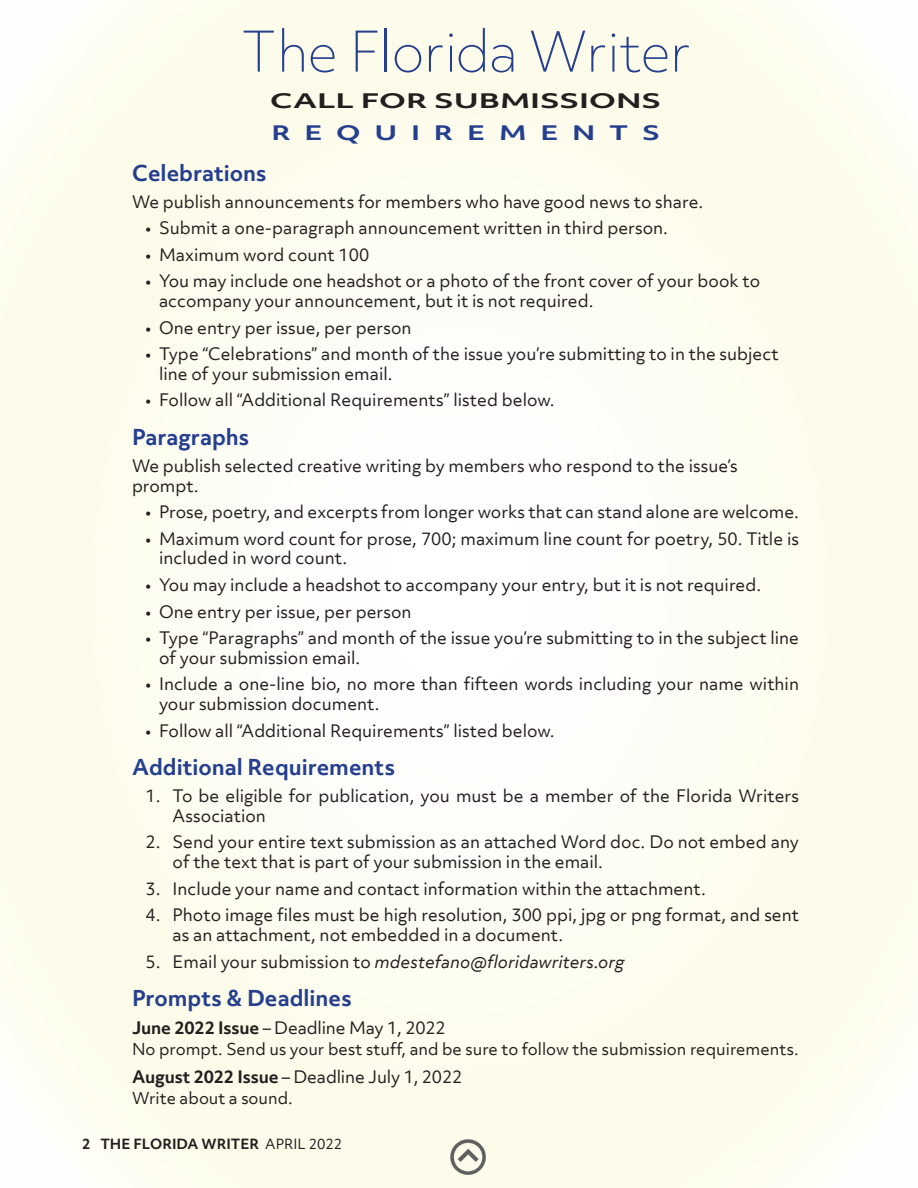
<style>
.page{position:relative;width:918px;height:1188px;background:#fff}
.page>*{position:absolute;margin:0;border:0;box-sizing:border-box;transform-origin:0 0}
.t1{font:100 54px "Objektiv Mk 3";letter-spacing:-.02em;color:#253f8e}
.t2{font:700 21px "Objektiv Mk 3";color:#253f8e}
.t3{font:700 19.2px "Objektiv Mk 3";color:#231f20;scale:1.55 1}
.t4{font:700 19.2px "Objektiv Mk 3";letter-spacing:.51em;color:#253f8e;scale:1.41 1}
.t5{font:16.5px/19.8px "Objektiv Mk 3";color:#231f20}
.t6{font:italic 16.5px "Objektiv Mk 3";color:#231f20}
.t7{font:15.75px "Objektiv Mk 3";color:#231f20}
.t8{font:700 13.5px "Objektiv Mk 3";color:#231f20}
.s1{font-style:normal}
.s2{font-weight:700}
.s3{font-style:italic}
.s4{font-style:inherit}
.s5{font-weight:400}
</style>
<div class="page">
<div style="left:0;top:0;width:918px;height:1188px;background:linear-gradient(to right,#fdfdf1,#fdfdf1)"></div>
<img style="left:446px;top:1136px;width:43px;height:43px">
<p class="t1" style="left:241px;top:15px;width:451px">The Florida Writer</p>
<p class="t3" style="left:270px;top:88px;width:254px">CALL FOR SUBMISSIONS</p>
<p class="t4" style="left:271px;top:119px;width:277px">REQUIREMENTS</p>
<p class="t2" style="left:132px;top:158px;width:136px">Celebrations</p>
<p class="t5" style="left:132px;top:191px;width:573px">We publish announcements for members who have good news to share.</p>
<p class="t5" style="left:146px;top:218px;width:524px">• Submit a one-paragraph announcement written in third person.</p>
<p class="t5" style="left:146px;top:244px;width:225px">• Maximum word count 100</p>
<p class="t5" style="left:159px;top:271px;width:603px;text-indent:-14px">• You may include one headshot or a photo of the front cover of your book to accompany your announcement, but it is not required.</p>
<p class="t5" style="left:146px;top:317px;width:267px">• One entry per issue, per person</p>
<p class="t5" style="left:159px;top:344px;width:621px;text-indent:-14px">• Type “Celebrations” and month of the issue you’re submitting to in the subject line of your submission email.</p>
<p class="t5" style="left:146px;top:390px;width:410px">• Follow all “Additional Requirements” listed below.</p>
<p class="t2" style="left:132px;top:422px;width:119px">Paragraphs</p>
<p class="t5" style="left:132px;top:455px;width:607px">We publish selected creative writing by members who respond to the issue’s prompt.</p>
<p class="t5" style="left:146px;top:502px;width:655px">• Prose, poetry, and excerpts from longer works that can stand alone are welcome.</p>
<p class="t5" style="left:159px;top:528px;width:642px;text-indent:-14px">• Maximum word count for prose, 700; maximum line count for poetry, 50. Title is included in word count.</p>
<p class="t5" style="left:146px;top:575px;width:617px">• You may include a headshot to accompany your entry, but it is not required.</p>
<p class="t5" style="left:146px;top:601px;width:267px">• One entry per issue, per person</p>
<p class="t5" style="left:159px;top:628px;width:642px;text-indent:-14px">• Type “Paragraphs” and month of the issue you’re submitting to in the subject line of your submission email.</p>
<p class="t5" style="left:159px;top:674px;width:642px;text-indent:-14px">• Include a one-line bio, no more than fifteen words including your name within your submission document.</p>
<p class="t5" style="left:146px;top:721px;width:410px">• Follow all “Additional Requirements” listed below.</p>
<p class="t2" style="left:132px;top:753px;width:265px">Additional Requirements</p>
<p class="t5" style="left:173px;top:786px;width:628px;text-indent:-27px">1. To be eligible for publication, you must be a member of the Florida Writers<br>Association</p>
<p class="t5" style="left:173px;top:832px;width:628px;text-indent:-27px">2. Send your entire text submission as an attached Word doc. Do not embed any of the text that is part of your submission in the email.</p>
<p class="t5" style="left:146px;top:878px;width:562px">3. Include your name and contact information within the attachment.</p>
<p class="t5" style="left:173px;top:905px;width:628px;text-indent:-27px">4. Photo image files must be high resolution, 300 ppi, jpg or png format, and sent as an attachment, not embedded in a document.</p>
<p class="t6" style="left:146px;top:950px;width:480px"><span class="s1">5. Email your submission to</span> mdestefano@floridawriters.org</p>
<p class="t2" style="left:132px;top:984px;width:221px">Prompts &amp; Deadlines</p>
<p class="t5" style="left:132px;top:1018px;width:315px"><span class="s2">June 2022 Issue</span> <span class="s3">–</span> Deadline May 1, 2022</p>
<p class="t7" style="left:132px;top:1038px;width:668px">No prompt. Send us your best stuff, and be sure to follow the submission requirements.</p>
<p class="t5" style="left:132px;top:1067px;width:332px"><span class="s2">August 2022 Issue</span> <span class="s3">–</span> Deadline July 1, 2022</p>
<p class="t7" style="left:132px;top:1087px;width:162px">Write about a sound.</p>
<p class="t8" style="left:82px;top:1134px;width:262px"><span class="s4">2</span> THE FLORIDA WRITER <span class="s5">APRIL 2022</span></p>
</div>
